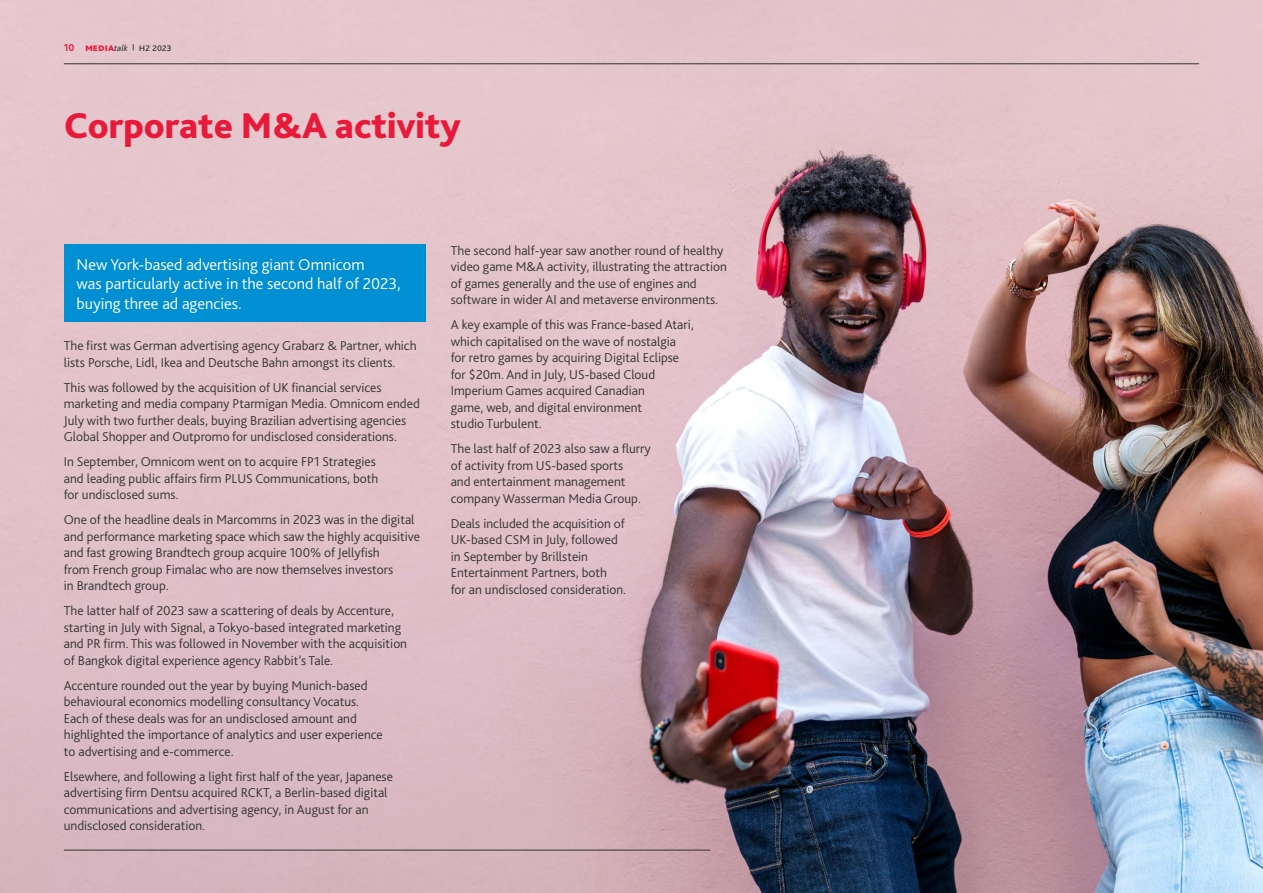
<style>
.page{position:relative;width:1263px;height:893px;background:#fff}
.page>*{position:absolute;margin:0;border:0;box-sizing:border-box;transform-origin:0 0}
.t1{font:800 37.5px "Bliss Pro";color:#e81a3b}
.t2{font:300 16.5px/19.5px "Bliss Pro";color:#fff}
.t3{font:300 13.5px/16.5px "Bliss Pro";color:#333}
.t4{font:10.5px "Bliss Pro";color:#333}
.t5{font:700 10.5px "Bliss Pro";color:#e81a3b}
.s1{font-weight:800;color:#e81a3b}
.s2{font-style:italic;font-size:9px}
.s3{font-weight:800;font-size:6px}
</style>
<div class="page">
<img style="left:0;top:0;width:1263px;height:893px">
<div style="left:64px;top:244px;width:361px;height:78px;background:#008fd2"></div>
<hr style="left:64px;top:850px;width:646px;height:1px;background:#333">
<hr style="left:64px;top:63px;width:1135px;height:1px;background:#333">
<p class="t5" style="left:64px;top:40px;width:12px">10</p>
<p class="t4" style="left:85px;top:40px;width:88px"><span class="s1">media</span><span class="s2">talk</span> <span class="s3">|</span> H2 2023</p>
<h1 class="t1" style="left:64px;top:103px;width:399px">Corporate M&amp;A activity</h1>
<p class="t2" style="left:77px;top:254px;width:326px">New York-based advertising giant Omnicom<br>was particularly active in the second half of 2023, buying three ad agencies.</p>
<p class="t3" style="left:64px;top:337px;width:354px">The first was German advertising agency Grabarz &amp; Partner, which lists Porsche, Lidl, Ikea and Deutsche Bahn amongst its clients.</p>
<p class="t3" style="left:64px;top:379px;width:358px">This was followed by the acquisition of UK financial services marketing and media company Ptarmigan Media. Omnicom ended July with two further deals, buying Brazilian advertising agencies Global Shopper and Outpromo for undisclosed considerations.</p>
<p class="t3" style="left:64px;top:453px;width:316px">In September, Omnicom went on to acquire FP1 Strategies and leading public affairs firm PLUS Communications, both for undisclosed sums.</p>
<p class="t3" style="left:64px;top:511px;width:358px">One of the headline deals in Marcomms in 2023 was in the digital and performance marketing space which saw the highly acquisitive and fast growing Brandtech group acquire 100% of Jellyfish<br>from French group Fimalac who are now themselves investors<br>in Brandtech group.</p>
<p class="t3" style="left:64px;top:602px;width:345px">The latter half of 2023 saw a scattering of deals by Accenture, starting in July with Signal, a Tokyo-based integrated marketing and PR firm. This was followed in November with the acquisition of Bangkok digital experience agency Rabbit’s Tale.</p>
<p class="t3" style="left:64px;top:677px;width:321px">Accenture rounded out the year by buying Munich-based behavioural economics modelling consultancy Vocatus.<br>Each of these deals was for an undisclosed amount and highlighted the importance of analytics and user experience to advertising and e-commerce.</p>
<p class="t3" style="left:64px;top:768px;width:331px">Elsewhere, and following a light first half of the year, Japanese advertising firm Dentsu acquired RCKT, a Berlin-based digital communications and advertising agency, in August for an undisclosed consideration.</p>
<p class="t3" style="left:451px;top:242px;width:278px">The second half-year saw another round of healthy video game M&amp;A activity, illustrating the attraction of games generally and the use of engines and software in wider AI and metaverse environments.</p>
<p class="t3" style="left:451px;top:316px;width:245px">A key example of this was France-based Atari, which capitalised on the wave of nostalgia for retro games by acquiring Digital Eclipse for $20m. And in July, US-based Cloud Imperium Games acquired Canadian<br>game, web, and digital environment<br>studio Turbulent.</p>
<p class="t3" style="left:451px;top:440px;width:202px">The last half of 2023 also saw a flurry of activity from US-based sports<br>and entertainment management company Wasserman Media Group.</p>
<p class="t3" style="left:451px;top:515px;width:177px">Deals included the acquisition of<br>UK-based CSM in July, followed in September by Brillstein<br>Entertainment Partners, both<br>for an undisclosed consideration.</p>
</div>
